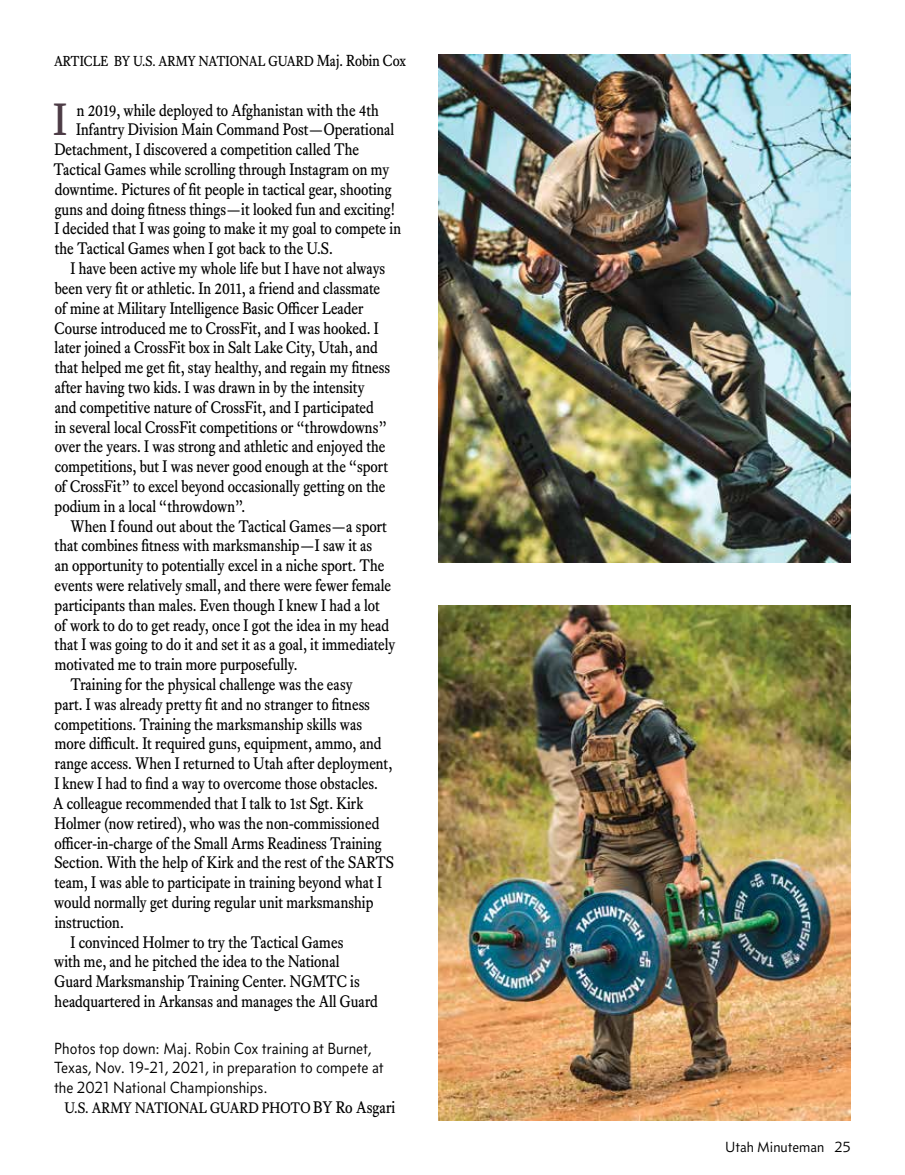
<style>
.page{position:relative;width:905px;height:1175px;background:#fff}
.page>*{position:absolute;margin:0;border:0;box-sizing:border-box;transform-origin:0 0}
.t1{font:44.55px "Equity Text A";color:#4d3c46;scale:.95 1}
.t2{font:16.5px "Equity Text A";color:#000;scale:.9 1}
.t3{font:16.5px/19.8px "Concourse T3";color:#000;scale:.95 1}
.t4{font:15px "Equity Text A";color:#000;scale:.92 1}
.t5{font:15px "Concourse T3 Tab";color:#000}
.t6{font:14.25px "Equity Text A";color:#000;scale:.9 1}
.s1{font-size:15.75px}
.s2{font-size:16.5px}
</style>
<div class="page">
<img style="left:439px;top:606px;width:411px;height:514px">
<img style="left:439px;top:55px;width:411px;height:507px">
<p class="t6" style="left:54px;top:52px;width:392px">ARTICLE BY U.S. ARMY NATIONAL GUARD <span class="s1">Maj. Robin Cox</span></p>
<h1 class="t1" style="left:53px;top:94px;width:16px">I</h1>
<p class="t2" style="left:77px;top:100px;width:337px">n 2019, while deployed to Afghanistan with the 4th</p>
<p class="t2" style="left:76px;top:120px;width:355px">Infantry Division Main Command Post—Operational</p>
<p class="t2" style="left:54px;top:140px;width:340px">Detachment, I discovered a competition called The</p>
<p class="t2" style="left:53px;top:160px;width:374px">Tactical Games while scrolling through Instagram on my</p>
<p class="t2" style="left:55px;top:179px;width:376px">downtime. Pictures of fit people in tactical gear, shooting</p>
<p class="t2" style="left:55px;top:199px;width:380px">guns and doing fitness things—it looked fun and exciting!</p>
<p class="t2" style="left:54px;top:219px;width:387px">I decided that I was going to make it my goal to compete in</p>
<p class="t2" style="left:55px;top:239px;width:310px">the Tactical Games when I got back to the U.S.</p>
<p class="t2" style="left:71px;top:259px;width:351px">I have been active my whole life but I have not always</p>
<p class="t2" style="left:55px;top:278px;width:363px">been very fit or athletic. In 2011, a friend and classmate</p>
<p class="t2" style="left:55px;top:298px;width:345px">of mine at Military Intelligence Basic Officer Leader</p>
<p class="t2" style="left:54px;top:318px;width:362px">Course introduced me to CrossFit, and I was hooked. I</p>
<p class="t2" style="left:55px;top:338px;width:360px">later joined a CrossFit box in Salt Lake City, Utah, and</p>
<p class="t2" style="left:55px;top:358px;width:374px">that helped me get fit, stay healthy, and regain my fitness</p>
<p class="t2" style="left:55px;top:377px;width:346px">after having two kids. I was drawn in by the intensity</p>
<p class="t2" style="left:55px;top:397px;width:356px">and competitive nature of CrossFit, and I participated</p>
<p class="t2" style="left:55px;top:417px;width:371px">in several local CrossFit competitions or “throwdowns”</p>
<p class="t2" style="left:55px;top:437px;width:369px">over the years. I was strong and athletic and enjoyed the</p>
<p class="t2" style="left:55px;top:457px;width:372px">competitions, but I was never good enough at the “sport</p>
<p class="t2" style="left:55px;top:476px;width:369px">of CrossFit” to excel beyond occasionally getting on the</p>
<p class="t2" style="left:55px;top:496px;width:213px">podium in a local “throwdown”.</p>
<p class="t2" style="left:70px;top:516px;width:353px">When I found out about the Tactical Games—a sport</p>
<p class="t2" style="left:55px;top:536px;width:354px">that combines fitness with marksmanship—I saw it as</p>
<p class="t2" style="left:55px;top:556px;width:368px">an opportunity to potentially excel in a niche sport. The</p>
<p class="t2" style="left:55px;top:575px;width:375px">events were relatively small, and there were fewer female</p>
<p class="t2" style="left:55px;top:595px;width:363px">participants than males. Even though I knew I had a lot</p>
<p class="t2" style="left:55px;top:615px;width:373px">of work to do to get ready, once I got the idea in my head</p>
<p class="t2" style="left:55px;top:635px;width:380px">that I was going to do it and set it as a goal, it immediately</p>
<p class="t2" style="left:55px;top:655px;width:271px">motivated me to train more purposefully.</p>
<p class="t2" style="left:70px;top:674px;width:315px">Training for the physical challenge was the easy</p>
<p class="t2" style="left:55px;top:694px;width:352px">part. I was already pretty fit and no stranger to fitness</p>
<p class="t2" style="left:55px;top:714px;width:343px">competitions. Training the marksmanship skills was</p>
<p class="t2" style="left:55px;top:734px;width:364px">more difficult. It required guns, equipment, ammo, and</p>
<p class="t2" style="left:55px;top:754px;width:376px">range access. When I returned to Utah after deployment,</p>
<p class="t2" style="left:54px;top:773px;width:361px">I knew I had to find a way to overcome those obstacles.</p>
<p class="t2" style="left:53px;top:793px;width:346px">A colleague recommended that I talk to 1st Sgt. Kirk</p>
<p class="t2" style="left:54px;top:813px;width:363px">Holmer (now retired), who was the non-commissioned</p>
<p class="t2" style="left:55px;top:833px;width:365px">officer-in-charge of the Small Arms Readiness Training</p>
<p class="t2" style="left:54px;top:853px;width:379px">Section. With the help of Kirk and the rest of the SARTS</p>
<p class="t2" style="left:55px;top:872px;width:365px">team, I was able to participate in training beyond what I</p>
<p class="t2" style="left:54px;top:892px;width:356px">would normally get during regular unit marksmanship</p>
<p class="t2" style="left:55px;top:912px;width:78px">instruction.</p>
<p class="t2" style="left:70px;top:932px;width:305px">I convinced Holmer to try the Tactical Games</p>
<p class="t2" style="left:54px;top:952px;width:318px">with me, and he pitched the idea to the National</p>
<p class="t2" style="left:54px;top:971px;width:341px">Guard Marksmanship Training Center. NGMTC is</p>
<p class="t2" style="left:55px;top:991px;width:361px">headquartered in Arkansas and manages the All Guard</p>
<p class="t3" style="left:54px;top:1038px;width:348px">Photos top down: Maj. Robin Cox training at Burnet,<br>Texas, Nov. 19-21, 2021, in preparation to compete at the 2021 National Championships.</p>
<p class="t4" style="left:64px;top:1098px;width:361px">U.S. ARMY NATIONAL GUARD PHOTO <span class="s2">BY Ro Asgari</span></p>
<p class="t5" style="left:725px;top:1137px;width:127px">Utah Minuteman 25</p>
</div>
